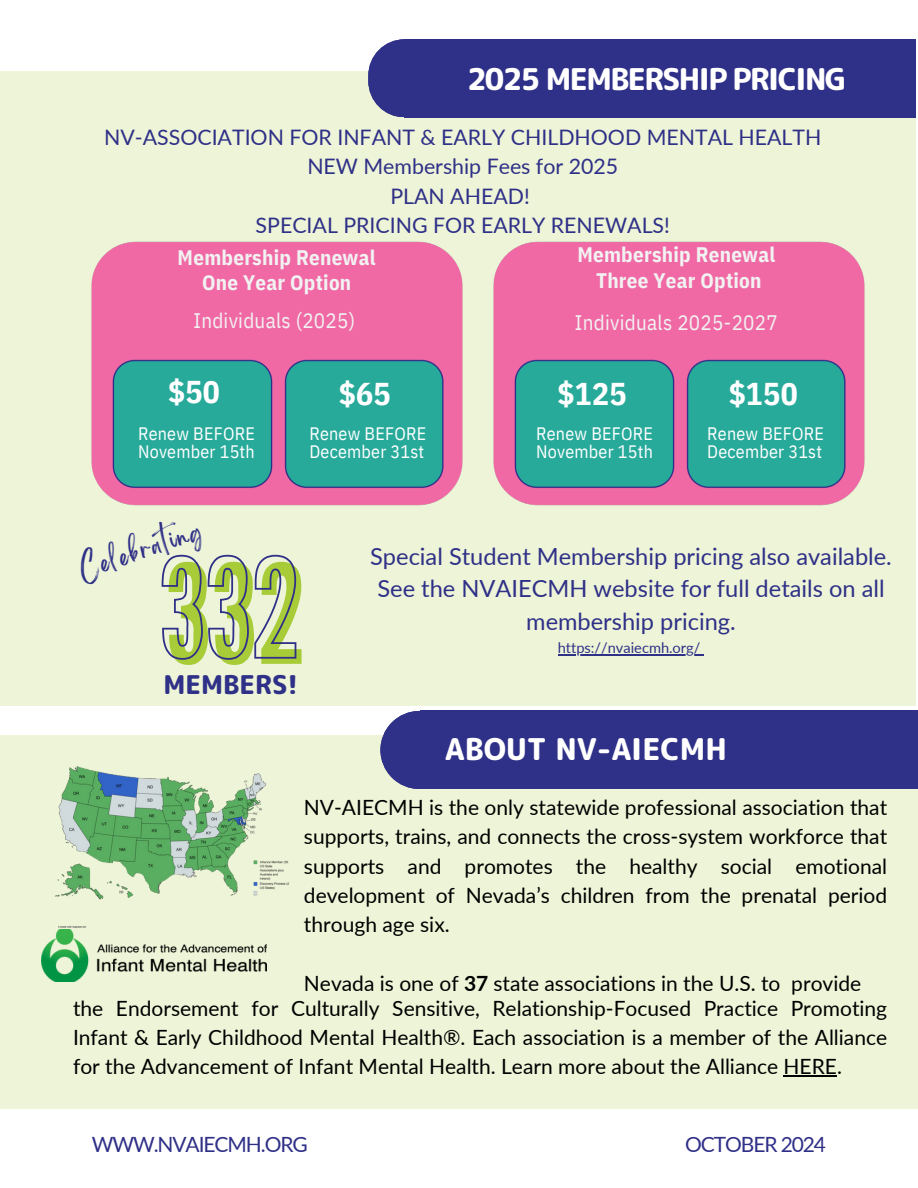
<style>
.page{position:relative;width:918px;height:1188px;background:#fff}
.page>*{position:absolute;margin:0;border:0;box-sizing:border-box;transform-origin:0 0}
.t1{font:137.4px "League Gothic";color:#a7cc38}
.t2{font:700 31.5px "IBM Plex Sans Cond";letter-spacing:.01em;color:#fff}
.t3{font:800 30px "Rounded Mplus 1 c";letter-spacing:-.05em;color:#fff}
.t4{font:800 30px "Rounded Mplus 1 c";color:#fff}
.t5{font:800 25.8px "Rounded Mplus 1 c";color:#2f3087}
.t6{font:23.7px/32.7px "Lato";color:#2f3087;text-align:center}
.t7{font:22.35px "Brightwall";color:#2f3087}
.t8{font:21.3px/29.1px "Lato";color:#2f3087;text-align:center}
.t9{font:21px/29.2px "Lato";color:#000;text-align:justify}
.t10{font:700 21px/25.8px "IBM Plex Sans Cond";letter-spacing:.015em;color:#f2f2f2;text-align:center}
.t11{font:21px "IBM Plex Sans Cond";letter-spacing:.015em;color:#f2f2f2}
.t12{font:21px "Lato";letter-spacing:-.05em;color:#2f3087}
.t13{font:18px "IBM Plex Sans Cond";letter-spacing:.01em;color:#fff}
.t14{font:14.7px "Lato";color:#2f3087}
.s1{font-weight:700}
</style>
<div class="page">
<div style="left:0;top:735px;width:918px;height:374px;background:#edf4d7"></div>
<img style="left:55px;top:766px;width:234px;height:162px">
<img style="left:42px;top:929px;width:225px;height:53px">
<svg style="left:380px;top:711px;width:41px;height:78px"></svg>
<div style="left:421px;top:711px;width:497px;height:78px;background:#2f3087"></div>
<div style="left:0;top:72px;width:916px;height:634px;background:#edf4d7"></div>
<svg style="left:368px;top:39px;width:37px;height:78px"></svg>
<div style="left:405px;top:39px;width:511px;height:78px;background:#2f3087"></div>
<img style="left:493px;top:241px;width:372px;height:265px">
<img style="left:91px;top:241px;width:372px;height:265px">
<hr style="left:784px;top:1075px;width:53px;height:1px;background:#000">
<hr style="left:558px;top:655px;width:143px;height:1px;background:#2f3087">
<svg style="left:161px;top:554px;width:136px;height:106px"></svg>
<p class="t3" style="left:467px;top:58px;width:381px">2025 MEMBERSHIP PRICING</p>
<p class="t8" style="left:104px;top:122px;width:719px">NV-ASSOCIATION FOR INFANT &amp; EARLY CHILDHOOD MENTAL HEALTH NEW Membership Fees for 2025<br>PLAN AHEAD!<br>SPECIAL PRICING FOR EARLY RENEWALS!</p>
<p class="t10" style="left:178px;top:244px;width:200px">Membership Renewal</p>
<h3 class="t10" style="left:202px;top:269px;width:151px">One Year Option</h3>
<p class="t11" style="left:193px;top:306px;width:163px">Individuals (2025)</p>
<p class="t10" style="left:577px;top:241px;width:200px">Membership Renewal<br>Three Year Option</p>
<h6 class="t11" style="left:575px;top:309px;width:205px">Individuals 2025-2027</h6>
<h2 class="t2" style="left:168px;top:371px;width:53px">$50</h2>
<p class="t2" style="left:339px;top:373px;width:53px">$65</p>
<h4 class="t2" style="left:729px;top:373px;width:70px">$150</h4>
<p class="t13" style="left:138px;top:422px;width:118px">Renew BEFORE</p>
<p class="t13" style="left:138px;top:440px;width:118px">November 15th</p>
<p class="t2" style="left:558px;top:373px;width:70px">$125</p>
<h3 class="t13" style="left:536px;top:422px;width:118px">Renew BEFORE</h3>
<p class="t13" style="left:536px;top:440px;width:118px">November 15th</p>
<p class="t13" style="left:309px;top:422px;width:118px">Renew BEFORE</p>
<p class="t13" style="left:309px;top:440px;width:116px">December 31st</p>
<p class="t13" style="left:707px;top:422px;width:118px">Renew BEFORE</p>
<h4 class="t13" style="left:707px;top:440px;width:116px">December 31st</h4>
<p class="t7" style="left:77px;top:564px;width:129px;rotate:-19deg">Celebrating</p>
<h1 class="t1" style="left:166px;top:535px;width:143px">332</h1>
<p class="t5" style="left:163px;top:667px;width:136px">MEMBERS!</p>
<h5 class="t6" style="left:370px;top:539px;width:523px">Special Student Membership pricing also available.<br>See the NVAIECMH website for full details on all membership pricing.</h5>
<h5 class="t14" style="left:558px;top:639px;width:144px">https://nvaiecmh.org/</h5>
<p class="t4" style="left:445px;top:728px;width:284px">ABOUT NV-AIECMH</p>
<p class="t9" style="left:304px;top:792px;width:585px">NV-AIECMH is the only statewide professional association that supports, trains, and connects the cross-system workforce that supports and promotes the healthy social emotional development of Nevada’s children from the prenatal period through age six.</p>
<p class="t9" style="left:304px;top:968px;width:559px">Nevada is one of <span class="s1">37</span> state associations in the U.S. to provide</p>
<h3 class="t9" style="left:73px;top:993px;width:816px">the Endorsement for Culturally Sensitive, Relationship-Focused Practice Promoting Infant &amp; Early Childhood Mental Health®. Each association is a member of the Alliance for the Advancement of Infant Mental Health. Learn more about the Alliance HERE.</h3>
<p class="t12" style="left:92px;top:1132px;width:217px">WWW.NVAIECMH.ORG</p>
<p class="t12" style="left:685px;top:1132px;width:142px">OCTOBER 2024</p>
</div>
